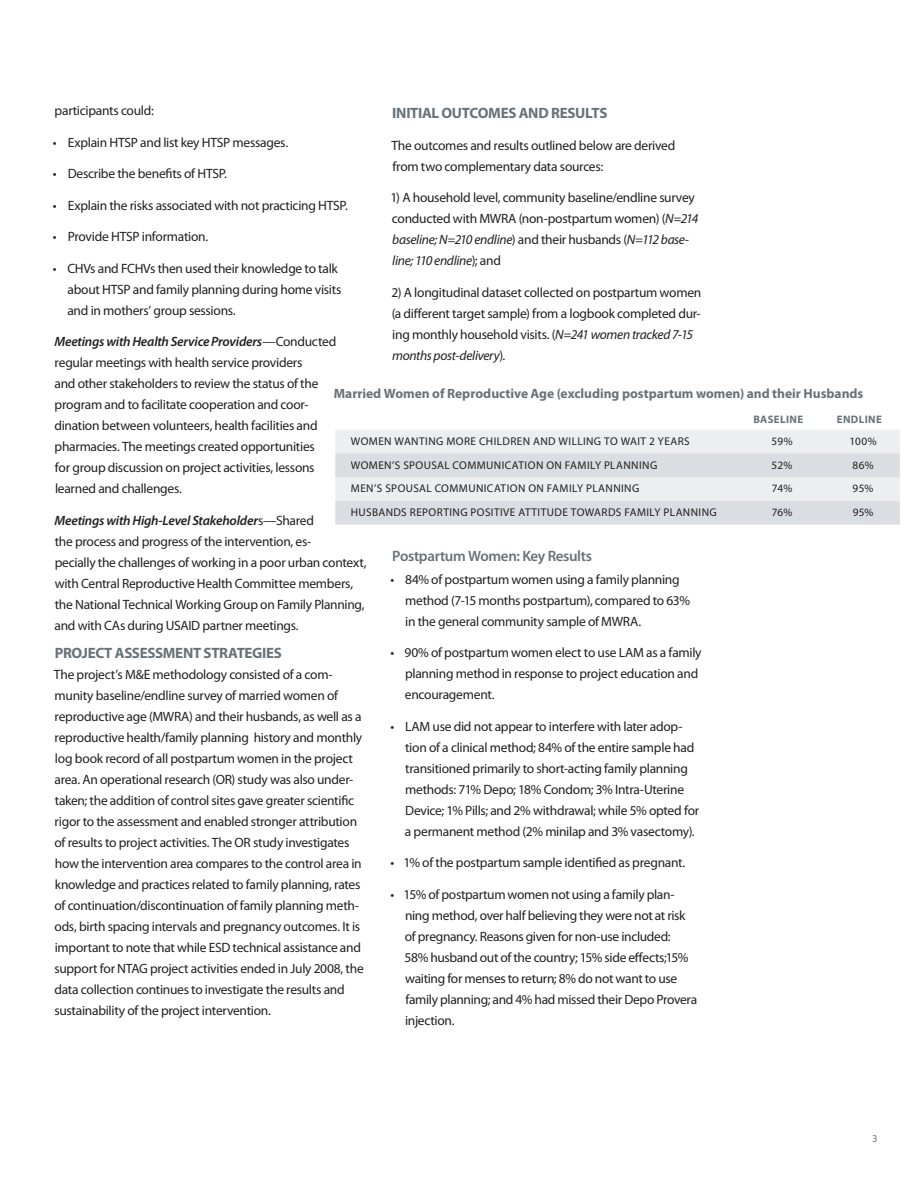
<style>
.page{position:relative;width:918px;height:1188px;background:#fff}
.page>*{position:absolute;margin:0;border:0;box-sizing:border-box;transform-origin:0 0}
.t1{font:700 15px "Myriad Pro";letter-spacing:-.02em;color:#687278}
.t2{font:600 15px "Myriad Pro";letter-spacing:-.025em;color:#687278}
.t3{font:13.5px/21px "Myriad Pro";letter-spacing:-.02em;color:#231f20}
.t4{font:700 13.5px "Myriad Pro";color:#687278}
.t5{font:11.25px "Myriad Pro";letter-spacing:.01em;color:#231f20}
.t6{font:700 10.8px "Myriad Pro";letter-spacing:.035em;color:#687278}
.t7{font:10.5px "Myriad Pro";color:#687278}
.s1{font-weight:600;font-style:italic}
.s2{font-style:italic}
</style>
<div class="page">
<svg style="left:335px;top:430px;width:565px;height:95px;background:#e3e6e9"></svg>
<p class="t3" style="left:55px;top:100px;width:101px">participants could:</p>
<p class="t3" style="left:53px;top:131px;width:237px">• Explain HTSP and list key HTSP messages.</p>
<p class="t3" style="left:53px;top:163px;width:176px">• Describe the benefits of HTSP.</p>
<p class="t3" style="left:53px;top:194px;width:296px">• Explain the risks associated with not practicing HTSP.</p>
<p class="t3" style="left:53px;top:226px;width:157px">• Provide HTSP information.</p>
<p class="t3" style="left:67px;top:257px;width:276px;text-indent:-15px">• CHVs and FCHVs then used their knowledge to talk about HTSP and family planning during home visits and in mothers’ group sessions.</p>
<p class="t3" style="left:54px;top:331px;width:283px"><span class="s1">Meetings with Health Service Providers</span>—Conducted regular meetings with health service providers<br>and other stakeholders to review the status of the program and to facilitate cooperation and coor&shy;dination between volunteers, health facilities and pharmacies. The meetings created opportunities<br>for group discussion on project activities, lessons learned and challenges.</p>
<p class="t3" style="left:54px;top:509px;width:314px"><span class="s1">Meetings with High-Level Stakeholder</span>s—Shared<br>the process and progress of the intervention, es-<br>pecially the challenges of working in a poor urban context, with Central Reproductive Health Committee members, the National Technical Working Group on Family Planning, and with CAs during USAID partner meetings.</p>
<p class="t1" style="left:55px;top:643px;width:229px">project assessment strategies</p>
<p class="t3" style="left:54px;top:664px;width:311px">The project’s M&amp;E methodology consisted of a com&shy;munity baseline/endline survey of married women of reproductive age (MWRA) and their husbands, as well as a reproductive health/family planning history and monthly log book record of all postpartum women in the project area. An operational research (OR) study was also under&shy;taken; the addition of control sites gave greater scientific rigor to the assessment and enabled stronger attribution of results to project activities. The OR study investigates how the intervention area compares to the control area in knowledge and practices related to family planning, rates of continuation/discontinuation of family planning meth&shy;ods, birth spacing intervals and pregnancy outcomes. It is important to note that while ESD technical assistance and support for NTAG project activities ended in July 2008, the data collection continues to investigate the results and sustainability of the project intervention.</p>
<p class="t1" style="left:392px;top:103px;width:8px">INITIAL</p>
<p class="t1" style="left:441px;top:103px;width:168px">outcomes and results</p>
<p class="t3" style="left:391px;top:134px;width:286px">The outcomes and results outlined below are derived from two complementary data sources:</p>
<p class="t3" style="left:391px;top:187px;width:309px">1) A household level, community baseline/endline survey conducted with MWRA (non-postpartum women) (<span class="s2">N=214 baseline; N=210 endline</span>) and their husbands (<span class="s2">N=112 base&shy;line; 110 endline</span>); and</p>
<p class="t3" style="left:391px;top:281px;width:311px">2) A longitudinal dataset collected on postpartum women (a different target sample) from a logbook completed dur&shy;ing monthly household visits. (<span class="s2">N=241 women tracked 7-15 months post-delivery</span>).</p>
<p class="t4" style="left:334px;top:385px;width:531px">Married Women of Reproductive Age (excluding postpartum women) and their Husbands</p>
<p class="t6" style="left:754px;top:412px;width:51px">Baseline</p>
<p class="t6" style="left:837px;top:412px;width:47px">endline</p>
<p class="t5" style="left:351px;top:434px;width:9px">women</p>
<p class="t5" style="left:395px;top:434px;width:8px">wanting</p>
<p class="t5" style="left:446px;top:434px;width:9px">more</p>
<p class="t5" style="left:479px;top:434px;width:8px">children</p>
<p class="t5" style="left:533px;top:434px;width:9px">and</p>
<p class="t5" style="left:559px;top:434px;width:7px">willing</p>
<p class="t5" style="left:604px;top:434px;width:24px">to wait</p>
<p class="t5" style="left:649px;top:434px;width:16px">2 years</p>
<p class="t5" style="left:772px;top:434px;width:23px">59%</p>
<p class="t5" style="left:849px;top:434px;width:29px">100%</p>
<p class="t5" style="left:351px;top:458px;width:9px">women</p>
<p class="t5" style="left:392px;top:458px;width:19px">’s spousal</p>
<p class="t5" style="left:453px;top:458px;width:8px">communication</p>
<p class="t5" style="left:546px;top:458px;width:26px">on family</p>
<p class="t5" style="left:604px;top:458px;width:8px">planning</p>
<p class="t5" style="left:772px;top:458px;width:22px">52%</p>
<p class="t5" style="left:852px;top:458px;width:23px">86%</p>
<p class="t5" style="left:351px;top:482px;width:9px">men</p>
<p class="t5" style="left:374px;top:482px;width:19px">’s spousal</p>
<p class="t5" style="left:435px;top:482px;width:8px">communication</p>
<p class="t5" style="left:528px;top:482px;width:26px">on family</p>
<p class="t5" style="left:586px;top:482px;width:8px">planning</p>
<p class="t5" style="left:772px;top:482px;width:22px">74%</p>
<p class="t5" style="left:853px;top:482px;width:22px">95%</p>
<p class="t5" style="left:351px;top:506px;width:8px">husbands</p>
<p class="t5" style="left:410px;top:506px;width:8px">reporting</p>
<p class="t5" style="left:471px;top:506px;width:7px">positive</p>
<p class="t5" style="left:518px;top:506px;width:8px">attitude</p>
<p class="t5" style="left:571px;top:506px;width:9px">towards</p>
<p class="t5" style="left:624px;top:506px;width:7px">family</p>
<p class="t5" style="left:664px;top:506px;width:8px">planning</p>
<p class="t5" style="left:772px;top:506px;width:22px">76%</p>
<p class="t5" style="left:853px;top:506px;width:22px">95%</p>
<p class="t2" style="left:392px;top:546px;width:201px">Postpartum Women: Key Results</p>
<p class="t3" style="left:405px;top:568px;width:287px;text-indent:-15px">• 84% of postpartum women using a family planning method (7-15 months postpartum), compared to 63% in the general community sample of MWRA.</p>
<p class="t3" style="left:405px;top:642px;width:298px;text-indent:-14px">• 90% of postpartum women elect to use LAM as a family planning method in response to project education and encouragement.</p>
<p class="t3" style="left:405px;top:715px;width:296px;text-indent:-15px">• LAM use did not appear to interfere with later adop&shy;tion of a clinical method; 84% of the entire sample had transitioned primarily to short-acting family planning methods: 71% Depo; 18% Condom; 3% Intra-Uterine Device; 1% Pills; and 2% withdrawal; while 5% opted for a permanent method (2% minilap and 3% vasectomy).</p>
<p class="t3" style="left:390px;top:852px;width:296px">• 1% of the postpartum sample identified as pregnant.</p>
<p class="t3" style="left:405px;top:883px;width:294px;text-indent:-14px">• 15% of postpartum women not using a family plan&shy;ning method, over half believing they were not at risk of pregnancy. Reasons given for non-use included:<br>58% husband out of the country; 15% side effects;15% waiting for menses to return; 8% do not want to use family planning; and 4% had missed their Depo Provera injection.</p>
<p class="t7" style="left:872px;top:1132px;width:7px">3</p>
</div>
